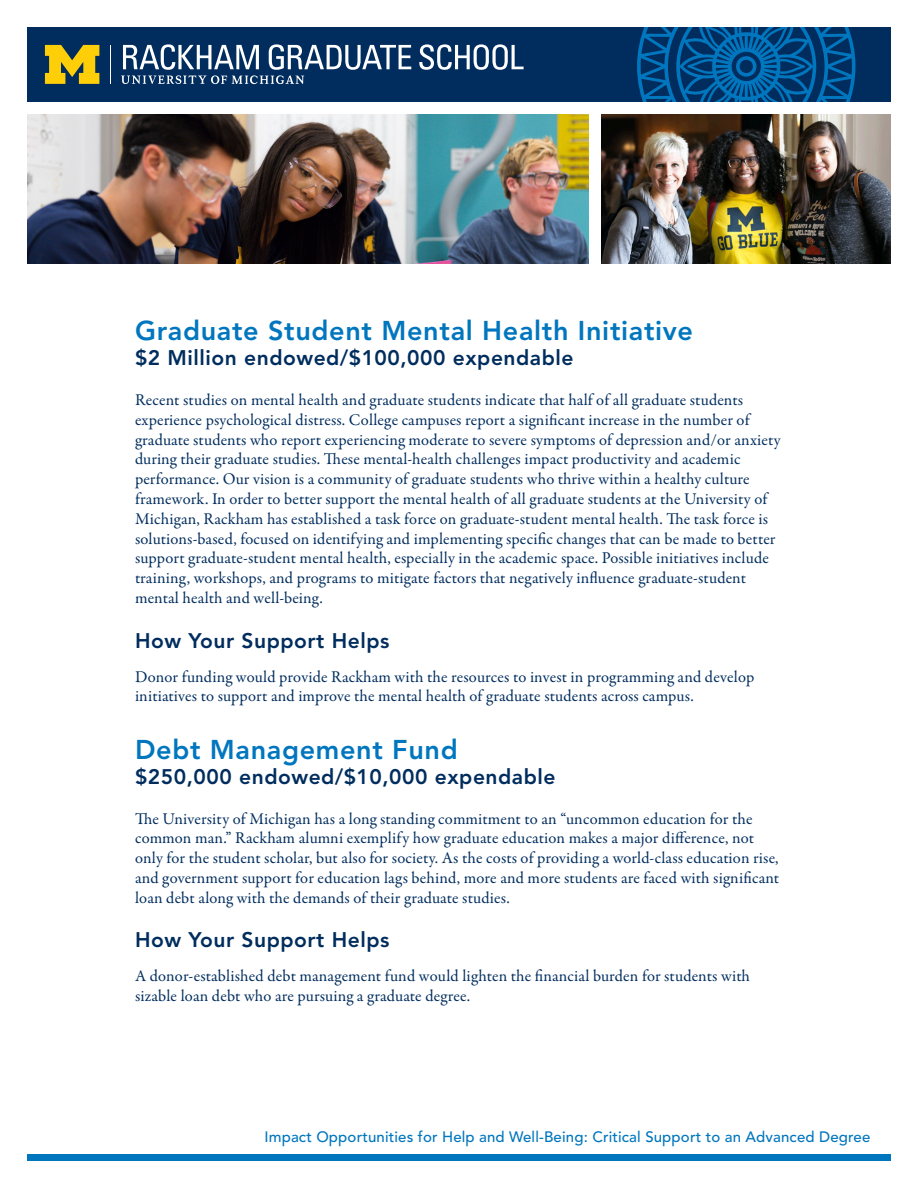
<style>
.page{position:relative;width:918px;height:1188px;background:#fff}
.page>*{position:absolute;margin:0;border:0;box-sizing:border-box;transform-origin:0 0}
.t1{font:800 27px "Avenir LT Std";letter-spacing:.025em;color:#0076be}
.t2{font:800 21px "Avenir LT Std";letter-spacing:.025em;color:#002d5e}
.t3{font:16.5px/19.8px "Garamond Premr Pro";letter-spacing:.01em;color:#002d5e}
.t4{font:500 15px "Avenir LT Std";letter-spacing:.01em;color:#0076be}
</style>
<div class="page">
<div style="left:27px;top:1155px;width:864px;height:6px;background:#0076be"></div>
<div style="left:27px;top:27px;width:864px;height:75px;background:#002d5e"></div>
<svg style="left:419px;top:44px;width:105px;height:26px"></svg>
<hr style="left:110px;top:45px;width:1px;height:39px;background:#fff">
<svg style="left:45px;top:45px;width:54px;height:39px"></svg>
<svg style="left:121px;top:44px;width:290px;height:40px"></svg>
<svg style="left:637px;top:27px;width:218px;height:75px"></svg>
<img style="left:27px;top:114px;width:562px;height:150px">
<img style="left:602px;top:114px;width:289px;height:150px">
<p class="t1" style="left:135px;top:315px;width:560px">Graduate Student Mental Health Initiative</p>
<p class="t2" style="left:135px;top:346px;width:440px">$2 Million endowed/$100,000 expendable</p>
<p class="t3" style="left:135px;top:390px;width:647px">Recent studies on mental health and graduate students indicate that half of all graduate students experience psychological distress. College campuses report a significant increase in the number of graduate students who report experiencing moderate to severe symptoms of depression and/or anxiety during their graduate studies. These mental-health challenges impact productivity and academic performance. Our vision is a community of graduate students who thrive within a healthy culture framework. In order to better support the mental health of all graduate students at the University of Michigan, Rackham has established a task force on graduate-student mental health. The task force is solutions-based, focused on identifying and implementing specific changes that can be made to better support graduate-student mental health, especially in the academic space. Possible initiatives include training, workshops, and programs to mitigate factors that negatively influence graduate-student mental health and well-being.</p>
<p class="t2" style="left:135px;top:628px;width:256px">How Your Support Helps</p>
<p class="t3" style="left:135px;top:667px;width:621px">Donor funding would provide Rackham with the resources to invest in programming and develop initiatives to support and improve the mental health of graduate students across campus.</p>
<p class="t1" style="left:135px;top:733px;width:324px">Debt Management Fund</p>
<p class="t2" style="left:135px;top:764px;width:422px">$250,000 endowed/$10,000 expendable</p>
<p class="t3" style="left:135px;top:809px;width:646px">The University of Michigan has a long standing commitment to an “uncommon education for the common man.” Rackham alumni exemplify how graduate education makes a major difference, not only for the student scholar, but also for society. As the costs of providing a world-class education rise, and government support for education lags behind, more and more students are faced with significant loan debt along with the demands of their graduate studies.</p>
<p class="t2" style="left:135px;top:927px;width:256px">How Your Support Helps</p>
<p class="t3" style="left:135px;top:966px;width:617px">A donor-established debt management fund would lighten the financial burden for students with sizable loan debt who are pursuing a graduate degree.</p>
<p class="t4" style="left:264px;top:1128px;width:608px">Impact Opportunities for Help and Well-Being: Critical Support to an Advanced Degree</p>
</div>
